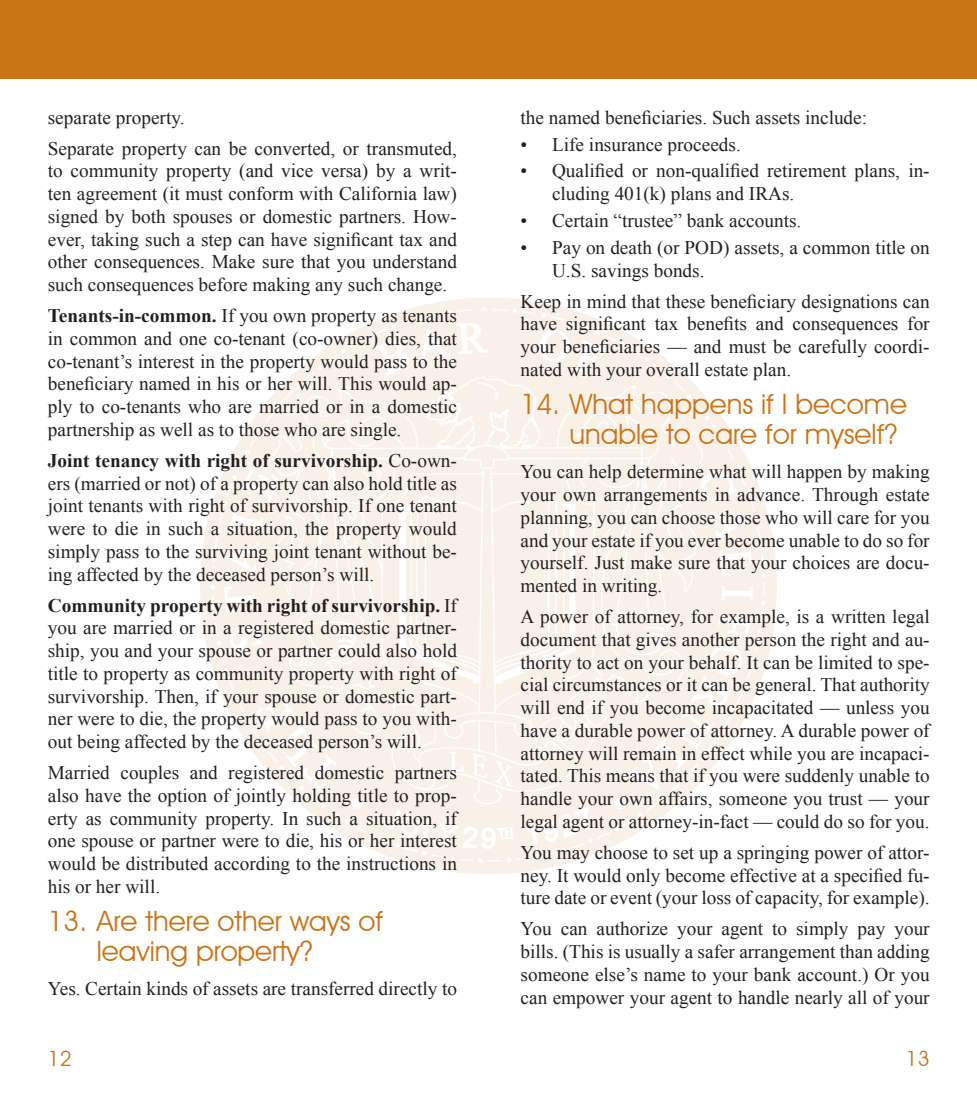
<style>
.page{position:relative;width:977px;height:1103px;background:#fff}
.page>*{position:absolute;margin:0;border:0;box-sizing:border-box;transform-origin:0 0}
.Heading{font:28px/29.8px "Avant Garde IT Cby BT";color:#cb7317}
.t1{font:21px "Avant Garde IT Cby BT";color:#cb7317}
.Body_2{font:19.25px/22.8px "Times New Roman";color:#231f20;text-align:justify}
.s1{font-weight:700}
</style>
<div class="page">
<div style="left:0;top:0;width:488px;height:79px;background:#cb7317"></div>
<div style="left:488px;top:0;width:488px;height:79px;background:#cb7317"></div>
<svg style="left:200px;top:298px;width:577px;height:576px"></svg>
<svg style="left:210px;top:307px;width:555px;height:556px"></svg>
<p class="Body_2" style="left:48px;top:105px;width:138px">separate property.</p>
<p class="Body_2" style="left:48px;top:136px;width:410px">Separate property can be converted, or transmuted, to community property (and vice versa) by a writ&shy;ten agreement (it must conform with California law) signed by both spouses or domestic partners. How&shy;ever, taking such a step can have significant tax and other consequences. Make sure that you understand such consequences before making any such change.</p>
<p class="Body_2" style="left:48px;top:304px;width:410px"><span class="s1">Tenants-in-common.</span> If you own property as tenants in common and one co-tenant (co-owner) dies, that co-tenant’s interest in the property would pass to the beneficiary named in his or her will. This would ap&shy;ply to co-tenants who are married or in a domestic partnership as well as to those who are single.</p>
<p class="Body_2" style="left:48px;top:449px;width:410px"><span class="s1">Joint tenancy with right of survivorship.</span> Co-own&shy;ers (married or not) of a property can also hold title as joint tenants with right of survivorship. If one tenant were to die in such a situation, the property would simply pass to the surviving joint tenant without be&shy;ing affected by the deceased person’s will.</p>
<p class="Body_2" style="left:48px;top:593px;width:410px"><span class="s1">Community property with right of survivorship.</span> If you are married or in a registered domestic partner&shy;ship, you and your spouse or partner could also hold title to property as community property with right of survivorship. Then, if your spouse or domestic part&shy;ner were to die, the property would pass to you with&shy;out being affected by the deceased person’s will.</p>
<p class="Body_2" style="left:48px;top:761px;width:410px">Married couples and registered domestic partners also have the option of jointly holding title to prop&shy;erty as community property. In such a situation, if one spouse or partner were to die, his or her interest would be distributed according to the instructions in his or her will.</p>
<p class="Heading" style="left:97px;top:905px;width:288px;text-indent:-49px">13. Are there other ways of leaving property?</p>
<p class="Body_2" style="left:48px;top:977px;width:410px">Yes. Certain kinds of assets are transferred directly to</p>
<p class="Body_2" style="left:520px;top:105px;width:348px">the named beneficiaries. Such assets include:</p>
<p class="Body_2" style="left:520px;top:132px;width:222px">• Life insurance proceeds.</p>
<p class="Body_2" style="left:552px;top:159px;width:379px;text-indent:-32px">• Qualified or non-qualified retirement plans, in&shy;cluding 401(k) plans and IRAs.</p>
<p class="Body_2" style="left:520px;top:209px;width:282px">• Certain “trustee” bank accounts.</p>
<p class="Body_2" style="left:552px;top:236px;width:379px;text-indent:-32px">• Pay on death (or POD) assets, a common title on<br>U.S. savings bonds.</p>
<p class="Body_2" style="left:520px;top:289px;width:410px">Keep in mind that these beneficiary designations can have significant tax benefits and consequences for your beneficiaries — and must be carefully coordi&shy;nated with your overall estate plan.</p>
<p class="Heading" style="left:569px;top:389px;width:339px;text-indent:-49px">14. What happens if I become unable to care for myself?</p>
<p class="Body_2" style="left:520px;top:460px;width:410px">You can help determine what will happen by making your own arrangements in advance. Through estate planning, you can choose those who will care for you and your estate if you ever become unable to do so for yourself. Just make sure that your choices are docu&shy;mented in writing.</p>
<p class="Body_2" style="left:520px;top:605px;width:410px">A power of attorney, for example, is a written legal document that gives another person the right and au&shy;thority to act on your behalf. It can be limited to spe&shy;cial circumstances or it can be general. That authority will end if you become incapacitated — unless you have a durable power of attorney. A durable power of attorney will remain in effect while you are incapaci&shy;tated. This means that if you were suddenly unable to handle your own affairs, someone you trust — your legal agent or attorney-in-fact — could do so for you.</p>
<p class="Body_2" style="left:520px;top:840px;width:410px">You may choose to set up a springing power of attor&shy;ney. It would only become effective at a specified fu&shy;ture date or event (your loss of capacity, for example).</p>
<p class="Body_2" style="left:520px;top:917px;width:410px">You can authorize your agent to simply pay your bills. (This is usually a safer arrangement than adding someone else’s name to your bank account.) Or you can empower your agent to handle nearly all of your</p>
<p class="t1" style="left:48px;top:1045px;width:25px">12</p>
<p class="t1" style="left:906px;top:1045px;width:25px">13</p>
</div>
